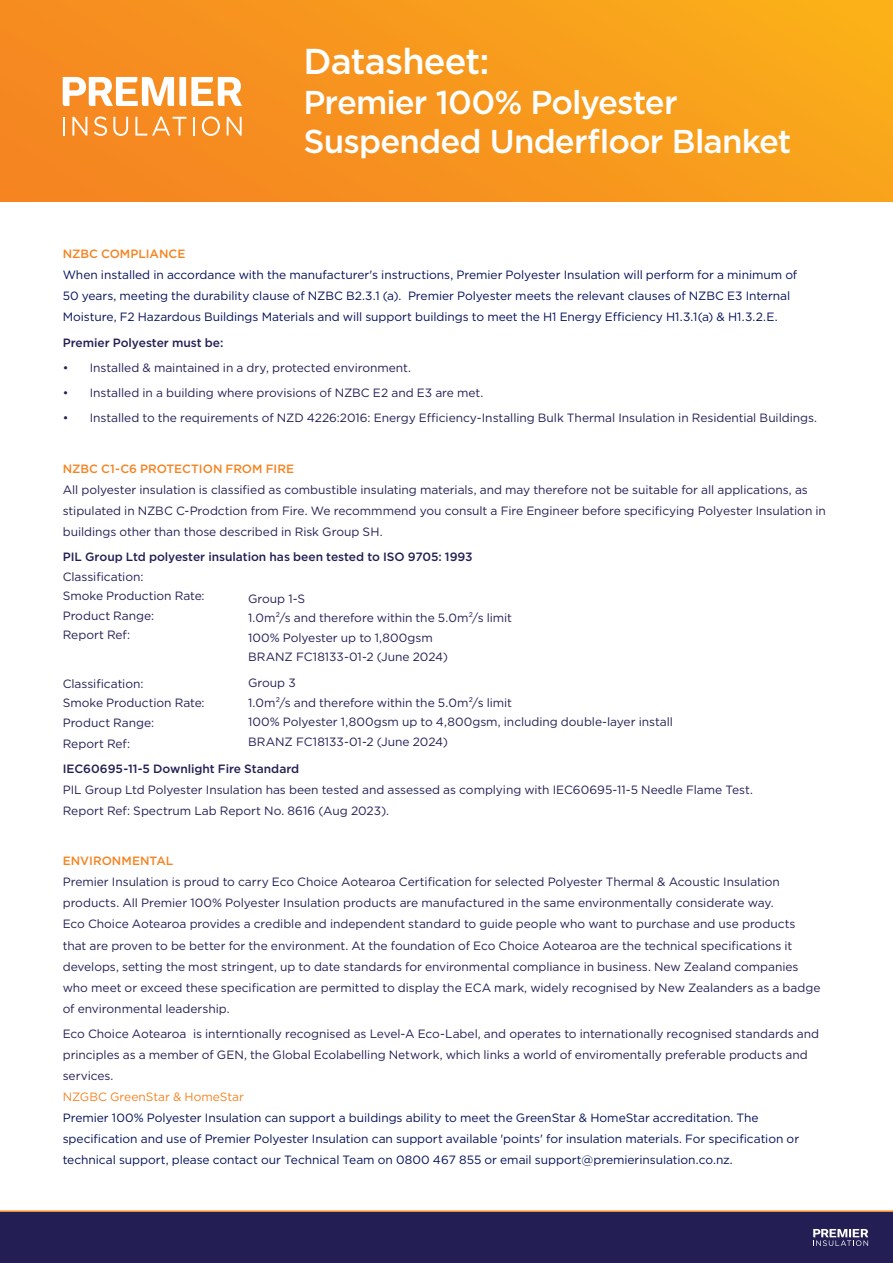
<style>
.page{position:relative;width:893px;height:1263px;background:#fff}
.page>*{position:absolute;margin:0;border:0;box-sizing:border-box;transform-origin:0 0}
.t1{font:500 36px "Gotham";letter-spacing:-.025em;color:#fff}
.t2{font:500 33px/39.6px "Gotham";letter-spacing:-.025em;color:#fff}
.Bold_Heading_Small{font:12px/21px "Gotham";letter-spacing:-.005em;color:#231f55}
.Bold_Heading_Small-2{font:12px/21px "Gotham";letter-spacing:-.005em;color:#031059}
.Bold_Heading_Small-3{font:500 12px "Gotham";letter-spacing:-.005em;color:#231f55}
.s1{font-weight:500;color:#f58422}
.s2{font-weight:500}
.s3{color:#231f55}
.s4{color:#f58422}
</style>
<div class="page">
<div style="left:0;top:0;width:892px;height:202px;background:linear-gradient(to right,#f58522,#faaa1a)"></div>
<svg style="left:63px;top:77px;width:179px;height:29px"></svg>
<svg style="left:63px;top:117px;width:2px;height:19px"></svg>
<svg style="left:72px;top:117px;width:15px;height:19px"></svg>
<svg style="left:94px;top:116px;width:13px;height:20px"></svg>
<svg style="left:113px;top:117px;width:15px;height:19px"></svg>
<svg style="left:135px;top:117px;width:51px;height:19px"></svg>
<svg style="left:193px;top:117px;width:2px;height:19px"></svg>
<svg style="left:202px;top:116px;width:18px;height:20px"></svg>
<svg style="left:227px;top:117px;width:15px;height:19px"></svg>
<div style="left:0;top:1212px;width:893px;height:51px;background:#231f55"></div>
<svg style="left:813px;top:1229px;width:55px;height:17px"></svg>
<hr style="left:0;top:1210px;width:893px;height:2px;background:#f58421">
<h1 class="t1" style="left:304px;top:38px;width:187px">Datasheet:</h1>
<h2 class="t2" style="left:304px;top:82px;width:489px">Premier 100% Polyester<br>Suspended Underfloor Blanket</h2>
<p class="Bold_Heading_Small-2" style="left:63px;top:243px;width:736px"><span class="s1">NZBC COMPLIANCE<br></span>When installed in accordance with the manufacturer's instructions, Premier Polyester Insulation will perform for a minimum of 50 years, meeting the durability clause of NZBC B2.3.1 (a). Premier Polyester meets the relevant clauses of NZBC E3 Internal Moisture, F2 Hazardous Buildings Materials and will support buildings to meet the H1 Energy Efficiency H1.3.1(a) &amp; H1.3.2.E.</p>
<p class="Bold_Heading_Small-3" style="left:63px;top:334px;width:162px">Premier Polyester must be:</p>
<p class="Bold_Heading_Small" style="left:63px;top:357px;width:350px">• Installed &amp; maintained in a dry, protected environment.</p>
<p class="Bold_Heading_Small" style="left:63px;top:382px;width:422px">• Installed in a building where provisions of NZBC E2 and E3 are met.</p>
<p class="Bold_Heading_Small" style="left:63px;top:407px;width:756px">• Installed to the requirements of NZD 4226:2016: Energy Efficiency-Installing Bulk Thermal Insulation in Residential Buildings.</p>
<p class="Bold_Heading_Small" style="left:63px;top:458px;width:765px"><span class="s1">NZBC C1-C6 PROTECTION FROM FIRE<br></span>All polyester insulation is classified as combustible insulating materials, and may therefore not be suitable for all applications, as stipulated in NZBC C-Prodction from Fire. We recommmend you consult a Fire Engineer before specificying Polyester Insulation in buildings other than those described in Risk Group SH.</p>
<p class="Bold_Heading_Small" style="left:63px;top:547px;width:411px;line-height:19.5px"><span class="s2">PIL Group Ltd polyester insulation has been tested to ISO 9705: 1993<br></span>Classification:<br>Smoke Production Rate:<br>Product Range:<br>Report Ref:</p>
<p class="Bold_Heading_Small" style="left:248px;top:588px;width:265px;line-height:19.5px">Group 1-S<br>1.0m²/s and therefore within the 5.0m²/s limit<br>100% Polyester up to 1,800gsm<br>BRANZ FC18133-01-2 (June 2024)</p>
<p class="Bold_Heading_Small" style="left:248px;top:673px;width:426px;line-height:19.5px">Group 3<br>1.0m²/s and therefore within the 5.0m²/s limit<br>100% Polyester 1,800gsm up to 4,800gsm, including double-layer install BRANZ FC18133-01-2 (June 2024)</p>
<p class="Bold_Heading_Small" style="left:63px;top:673px;width:143px;line-height:19.5px">Classification:<br>Smoke Production Rate:<br>Product Range:</p>
<p class="Bold_Heading_Small" style="left:63px;top:733px;width:69px">Report Ref:</p>
<p class="Bold_Heading_Small" style="left:63px;top:758px;width:692px"><span class="s2">IEC60695-11-5 Downlight Fire Standard<br></span>PIL Group Ltd Polyester Insulation has been tested and assessed as complying with IEC60695-11-5 Needle Flame Test.<br>Report Ref: Spectrum Lab Report No. 8616 (Aug 2023).</p>
<p class="Bold_Heading_Small" style="left:63px;top:850px;width:759px"><span class="s1">ENVIRONMENTAL<br></span>Premier Insulation is proud to carry Eco Choice Aotearoa Certification for selected Polyester Thermal &amp; Acoustic Insulation products. All Premier 100% Polyester Insulation products are manufactured in the same environmentally considerate way.<br>Eco Choice Aotearoa provides a credible and independent standard to guide people who want to purchase and use products that are proven to be better for the environment. At the foundation of Eco Choice Aotearoa are the technical specifications it develops, setting the most stringent, up to date standards for environmental compliance in business. New Zealand companies who meet or exceed these specification are permitted to display the ECA mark, widely recognised by New Zealanders as a badge of environmental leadership.</p>
<p class="Bold_Heading_Small-2" style="left:63px;top:1023px;width:758px"><span class="s3">Eco Choice Aotearoa is interntionally recognised as Level-A Eco-Label, and operates to internationally recognised standards and principles as a member of GEN, the Global Ecolabelling Network, which links a world of enviromentally preferable products and services.<br></span><span class="s4">NZGBC GreenStar &amp; HomeStar<br></span>Premier 100% Polyester Insulation can support a buildings ability to meet the GreenStar &amp; HomeStar accreditation. The specification and use of Premier Polyester Insulation can support available 'points' for insulation materials. For specification or technical support, please contact our Technical Team on 0800 467 855 or email support@premierinsulation.co.nz.</p>
</div>
